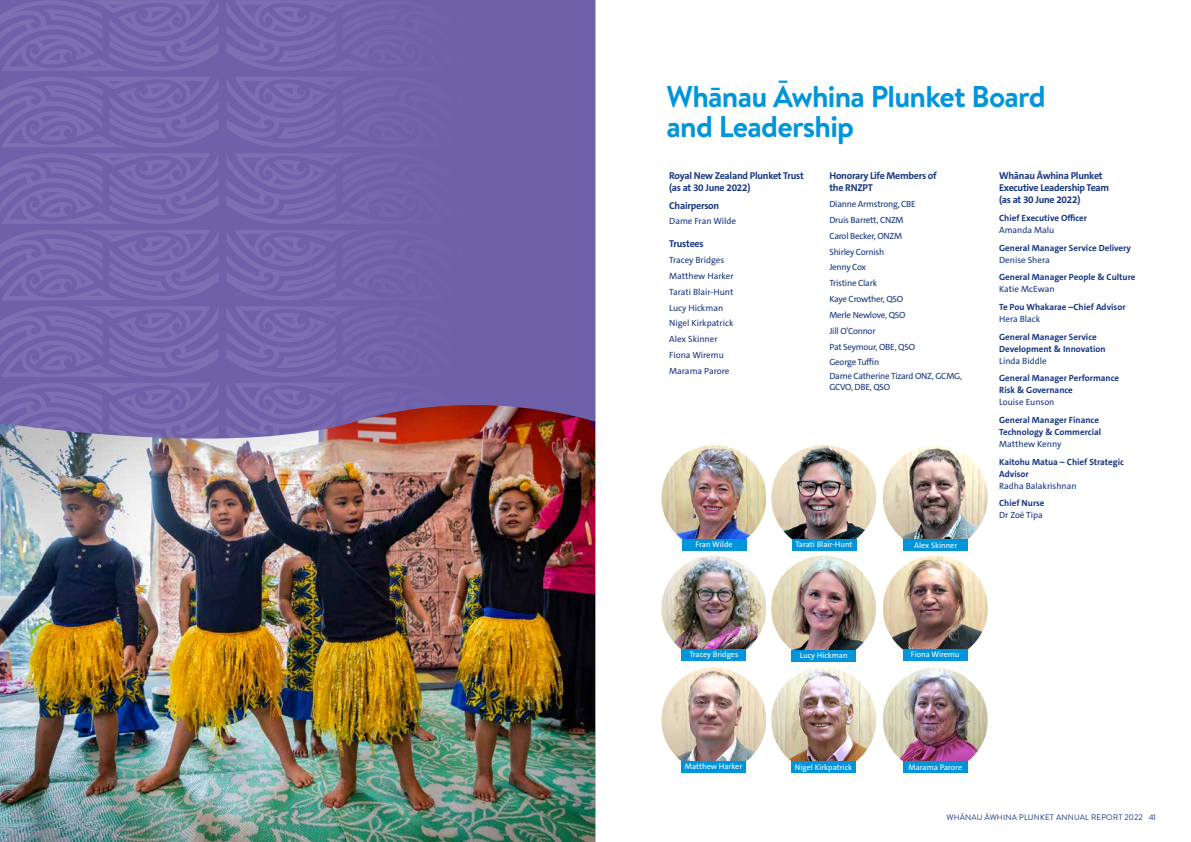
<style>
.page{position:relative;width:1191px;height:842px;background:#fff}
.page>*{position:absolute;margin:0;border:0;box-sizing:border-box;transform-origin:0 0}
.t1{font:700 30px/30px "Brandon Text";letter-spacing:-.025em;color:#0095da}
.t2{font:700 10px/12px "The Sans C5";letter-spacing:-.025em;color:#163683}
.t3{font:9px/15.8px "The Sans C5";letter-spacing:-.015em;color:#163683}
.t4{font:700 9px/12px "The Sans C5";color:#163683}
.t5{font:8px "The Sans C5";color:#fff}
.t6{font:8px "Brandon Text";letter-spacing:.02em;color:#163683}
</style>
<div class="page">
<img style="left:0;top:0;width:595px;height:842px">
<img style="left:0;top:0;width:218px;height:841px">
<img style="left:226px;top:0;width:225px;height:841px">
<img style="left:458px;top:0;width:137px;height:841px">
<img style="left:771px;top:667px;width:105px;height:105px;border-radius:52px">
<div style="left:791px;top:762px;width:64px;height:11px;background:#0095da"></div>
<img style="left:661px;top:667px;width:105px;height:105px;border-radius:52px">
<div style="left:681px;top:761px;width:64px;height:11px;background:#0095da"></div>
<img style="left:661px;top:445px;width:105px;height:105px;border-radius:52px">
<div style="left:682px;top:539px;width:64px;height:11px;background:#0095da"></div>
<img style="left:883px;top:445px;width:104px;height:105px;border-radius:52px">
<div style="left:903px;top:540px;width:64px;height:11px;background:#0095da"></div>
<img style="left:883px;top:556px;width:104px;height:105px;border-radius:52px">
<div style="left:903px;top:649px;width:64px;height:12px;background:#0095da"></div>
<img style="left:771px;top:556px;width:105px;height:105px;border-radius:52px">
<div style="left:791px;top:650px;width:64px;height:11px;background:#0095da"></div>
<img style="left:883px;top:668px;width:104px;height:104px;border-radius:52px">
<div style="left:903px;top:762px;width:64px;height:11px;background:#0095da"></div>
<img style="left:771px;top:445px;width:105px;height:105px;border-radius:52px">
<div style="left:792px;top:539px;width:64px;height:11px;background:#0095da"></div>
<img style="left:661px;top:556px;width:105px;height:105px;border-radius:52px">
<div style="left:682px;top:649px;width:64px;height:12px;background:#0095da"></div>
<img style="left:0;top:405px;width:595px;height:50px">
<hr style="left:595px;top:0;width:1px;height:842px;background:#d1d3d4">
<h1 class="t1" style="left:666px;top:80px;width:381px">Whānau Āwhina Plunket Board and Leadership</h1>
<p class="t2" style="left:669px;top:170px;width:136px">Royal New Zealand Plunket Trust (as at 30 June 2022)</p>
<p class="t2" style="left:669px;top:200px;width:52px">Chairperson</p>
<p class="t3" style="left:669px;top:213px;width:68px">Dame Fran Wilde</p>
<p class="t2" style="left:669px;top:238px;width:36px">Trustees</p>
<p class="t3" style="left:669px;top:252px;width:66px">Tracey Bridges<br>Matthew Harker<br>Tarati Blair-Hunt<br>Lucy Hickman<br>Nigel Kirkpatrick<br>Alex Skinner<br>Fiona Wiremu<br>Marama Parore</p>
<p class="t2" style="left:829px;top:170px;width:109px">Honorary Life Members of the RNZPT</p>
<p class="t3" style="left:829px;top:196px;width:88px">Dianne Armstrong, CBE<br>Druis Barrett, CNZM<br>Carol Becker, ONZM<br>Shirley Cornish<br>Jenny Cox<br>Tristine Clark<br>Kaye Crowther, QSO<br>Merle Newlove, QSO<br>Jill O’Connor<br>Pat Seymour, OBE, QSO<br>George Tuffin</p>
<p class="t3" style="left:829px;top:371px;width:134px;line-height:11px">Dame Catherine Tizard ONZ, GCMG,<br>GCVO, DBE, QSO</p>
<p class="t5" style="left:695px;top:539px;width:39px">Fran Wilde</p>
<p class="t5" style="left:914px;top:540px;width:44px">Alex Skinner</p>
<p class="t5" style="left:795px;top:539px;width:58px">Tarati Blair-Hunt</p>
<p class="t2" style="left:999px;top:170px;width:112px">Whānau Āwhina Plunket<br>Executive Leadership Team (as at 30 June 2022)</p>
<p class="t4" style="left:999px;top:212px;width:89px">Chief Executive Officer</p>
<p class="t3" style="left:999px;top:222px;width:57px">Amanda Malu</p>
<p class="t4" style="left:999px;top:242px;width:133px">General Manager Service Delivery</p>
<p class="t3" style="left:999px;top:252px;width:52px">Denise Shera</p>
<p class="t4" style="left:999px;top:271px;width:138px">General Manager People &amp; Culture</p>
<p class="t3" style="left:999px;top:281px;width:57px">Katie McEwan</p>
<p class="t4" style="left:999px;top:301px;width:128px">Te Pou Whakarae –Chief Advisor</p>
<p class="t3" style="left:999px;top:311px;width:43px">Hera Black</p>
<p class="t4" style="left:999px;top:331px;width:108px">General Manager Service<br>Development &amp; Innovation</p>
<p class="t3" style="left:999px;top:353px;width:49px">Linda Biddle</p>
<p class="t4" style="left:999px;top:372px;width:121px">General Manager Performance<br>Risk &amp; Governance</p>
<p class="t3" style="left:999px;top:394px;width:57px">Louise Eunson</p>
<p class="t4" style="left:999px;top:414px;width:104px">General Manager Finance<br>Technology &amp; Commercial</p>
<p class="t3" style="left:999px;top:436px;width:64px">Matthew Kenny</p>
<p class="t4" style="left:999px;top:456px;width:126px">Kaitohu Matua – Chief Strategic<br>Advisor</p>
<p class="t3" style="left:999px;top:478px;width:79px">Radha Balakrishnan</p>
<p class="t4" style="left:999px;top:497px;width:47px">Chief Nurse</p>
<p class="t3" style="left:999px;top:507px;width:45px">Dr Zoë Tipa</p>
<p class="t5" style="left:689px;top:650px;width:50px">Tracey Bridges</p>
<p class="t5" style="left:799px;top:650px;width:49px">Lucy Hickman</p>
<p class="t5" style="left:911px;top:650px;width:50px">Fiona Wiremu</p>
<p class="t5" style="left:685px;top:761px;width:59px">Matthew Harker</p>
<p class="t5" style="left:795px;top:762px;width:59px">Nigel Kirkpatrick</p>
<p class="t5" style="left:908px;top:762px;width:55px">Marama Parore</p>
<p class="t6" style="left:946px;top:812px;width:211px">WHĀNAU ĀWHINA PLUNKET ANNUAL REPORT 2022 41</p>
</div>
